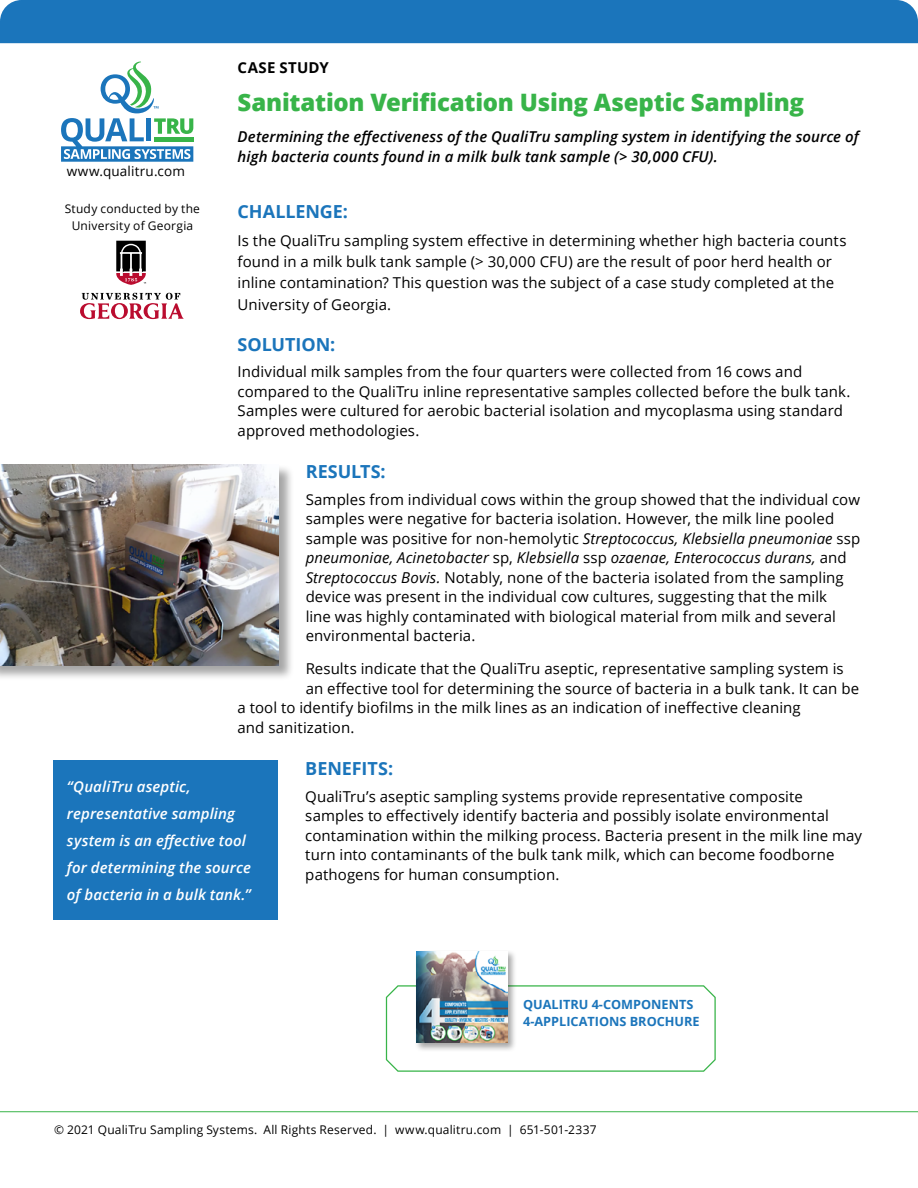
<style>
.page{position:relative;width:918px;height:1188px;background:#fff}
.page>*{position:absolute;margin:0;border:0;box-sizing:border-box;transform-origin:0 0}
.t1{font:800 24px "Open Sans";letter-spacing:-.01em;color:#38b449}
.t2{font:700 18px "Open Sans";letter-spacing:-.005em;color:#1b75bb}
.t3{font:15px/19.5px "Open Sans";letter-spacing:.005em;color:#000}
.t4{font:italic 600 15px/19.5px "Open Sans";letter-spacing:.005em;color:#000}
.t5{font:italic 600 15px/27px "Open Sans";letter-spacing:.005em;color:#fff}
.t6{font:700 15px "Open Sans";letter-spacing:.015em;color:#000}
.t7{font:13.5px "Open Sans";letter-spacing:.01em;color:#000}
.t8{font:700 12.75px/17.9px "Open Sans";color:#1b75bb}
.t9{font:12px/16.5px "Open Sans";letter-spacing:.015em;color:#000;text-align:center}
.s1{font-style:italic}
</style>
<div class="page">
<svg style="left:61px;top:62px;width:132px;height:100px"></svg>
<svg style="left:80px;top:293px;width:104px;height:26px"></svg>
<svg style="left:116px;top:240px;width:31px;height:45px"></svg>
<div style="left:0;top:0;width:918px;height:43px;background:#1b75bb"></div>
<svg style="left:385px;top:985px;width:331px;height:87px"></svg>
<div style="left:415px;top:950px;width:103px;height:103px;background:#000;opacity:.35"></div>
<img style="left:416px;top:951px;width:92px;height:92px">
<div style="left:0;top:465px;width:294px;height:216px;background:#000;opacity:.35"></div>
<img style="left:0;top:464px;width:278px;height:201px">
<div style="left:53px;top:760px;width:225px;height:160px;background:#1b75bb"></div>
<hr style="left:0;top:1111px;width:918px;height:1px;background:#38b449">
<p class="t7" style="left:67px;top:162px;width:120px">www.qualitru.com</p>
<p class="t6" style="left:238px;top:57px;width:93px">CASE STUDY</p>
<h1 class="t1" style="left:238px;top:84px;width:568px">Sanitation Verification Using Aseptic Sampling</h1>
<p class="t4" style="left:238px;top:127px;width:623px">Determining the effectiveness of the QualiTru sampling system in identifying the source of high bacteria counts found in a milk bulk tank sample (&gt; 30,000 CFU).</p>
<p class="t9" style="left:65px;top:201px;width:137px">Study conducted by the<br>University of Georgia</p>
<p class="t2" style="left:238px;top:199px;width:112px">CHALLENGE:</p>
<p class="t3" style="left:238px;top:229px;width:610px;line-height:21px">Is the QualiTru sampling system effective in determining whether high bacteria counts found in a milk bulk tank sample (&gt; 30,000 CFU) are the result of poor herd health or inline contamination? This question was the subject of a case study completed at the</p>
<p class="t3" style="left:238px;top:295px;width:155px">University of Georgia.</p>
<p class="t2" style="left:238px;top:332px;width:99px">SOLUTION:</p>
<p class="t3" style="left:238px;top:361px;width:614px">Individual milk samples from the four quarters were collected from 16 cows and compared to the QualiTru inline representative samples collected before the bulk tank.<br>Samples were cultured for aerobic bacterial isolation and mycoplasma using standard approved methodologies.</p>
<p class="t2" style="left:306px;top:459px;width:82px">RESULTS:</p>
<p class="t3" style="left:306px;top:489px;width:556px">Samples from individual cows within the group showed that the individual cow samples were negative for bacteria isolation. However, the milk line pooled sample was positive for non-hemolytic <span class="s1">Streptococcus, Klebsiella pneumoniae</span> ssp <span class="s1">pneumoniae, Acinetobacter</span> sp, <span class="s1">Klebsiella</span> ssp <span class="s1">ozaenae, Enterococcus durans,</span> and <span class="s1">Streptococcus Bovis.</span> Notably, none of the bacteria isolated from the sampling device was present in the individual cow cultures, suggesting that the milk<br>line was highly contaminated with biological material from milk and several environmental bacteria.</p>
<p class="t3" style="left:306px;top:658px;width:540px">Results indicate that the QualiTru aseptic, representative sampling system is</p>
<p class="t3" style="left:306px;top:678px;width:555px">an effective tool for determining the source of bacteria in a bulk tank. It can be</p>
<p class="t3" style="left:238px;top:697px;width:565px">a tool to identify biofilms in the milk lines as an indication of ineffective cleaning</p>
<p class="t3" style="left:238px;top:717px;width:118px">and sanitization.</p>
<p class="t2" style="left:305px;top:756px;width:89px">BENEFITS:</p>
<p class="t3" style="left:305px;top:786px;width:558px">QualiTru’s aseptic sampling systems provide representative composite samples to effectively identify bacteria and possibly isolate environmental contamination within the milking process. Bacteria present in the milk line may turn into contaminants of the bulk tank milk, which can become foodborne pathogens for human consumption.</p>
<p class="t5" style="left:67px;top:772px;width:185px">“QualiTru aseptic, representative sampling system is an effective tool for determining the source of bacteria in a bulk tank.”</p>
<p class="t8" style="left:523px;top:995px;width:178px">QUALITRU 4-COMPONENTS<br>4-APPLICATIONS BROCHURE</p>
<p class="t9" style="left:54px;top:1121px;width:544px">© 2021 QualiTru Sampling Systems. All Rights Reserved. | www.qualitru.com | 651-501-2337</p>
</div>
